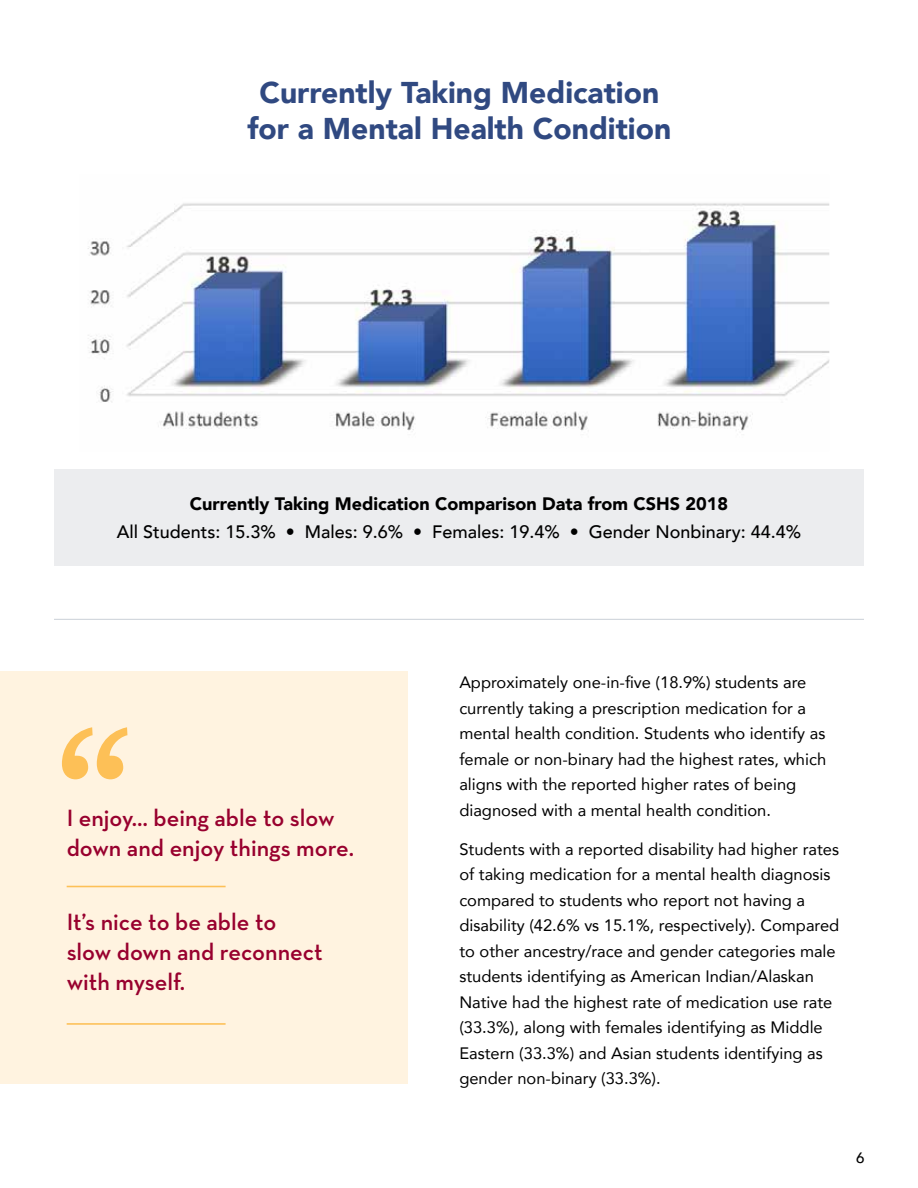
<style>
.page{position:relative;width:918px;height:1188px;background:#fff}
.page>*{position:absolute;margin:0;border:0;box-sizing:border-box;transform-origin:0 0}
.t1{font:210px "Marcia";color:#fdc057}
.t2{font:900 30px/36px "Avenir";color:#304981;text-align:center}
.t3{font:600 24px/30px "Neutraface Text";color:#98002e}
.t4{font:500 18px "Avenir";color:#000}
.t5{font:900 18px "Avenir";color:#000}
.t6{font:16.5px/25.5px "Avenir";color:#000}
.t7{font:500 15px "Avenir";color:#000}
</style>
<div class="page">
<img style="left:88px;top:203px;width:740px;height:228px">
<div style="left:54px;top:469px;width:810px;height:97px;background:#ecedef"></div>
<div style="left:0;top:672px;width:407px;height:412px;background:#fff3e0"></div>
<hr style="left:67px;top:886px;width:159px;height:1px;background:#fdc057">
<hr style="left:67px;top:1023px;width:159px;height:2px;background:#fdc057">
<hr style="left:54px;top:619px;width:810px;height:1px;background:#cad0d7">
<h2 class="t2" style="left:248px;top:74px;width:425px">Currently Taking Medication for a Mental Health Condition</h2>
<p class="t5" style="left:190px;top:488px;width:540px">Currently Taking Medication Comparison Data from CSHS 2018</p>
<p class="t4" style="left:117px;top:517px;width:686px">All Students: 15.3% • Males: 9.6% • Females: 19.4% • Gender Nonbinary: 44.4%</p>
<h1 class="t1" style="left:46px;top:680px;width:95px">“</h1>
<h3 class="t3" style="left:67px;top:803px;width:289px">I enjoy… being able to slow down and enjoy things more.</h3>
<h3 class="t3" style="left:67px;top:907px;width:258px">It’s nice to be able to slow down and reconnect with myself.</h3>
<p class="t6" style="left:459px;top:669px;width:368px">Approximately one-in-five (18.9%) students are currently taking a prescription medication for a mental health condition. Students who identify as female or non-binary had the highest rates, which aligns with the reported higher rates of being diagnosed with a mental health condition.</p>
<p class="t6" style="left:459px;top:836px;width:381px">Students with a reported disability had higher rates of taking medication for a mental health diagnosis compared to students who report not having a disability (42.6% vs 15.1%, respectively). Compared to other ancestry/race and gender categories male students identifying as American Indian/Alaskan Native had the highest rate of medication use rate (33.3%), along with females identifying as Middle Eastern (33.3%) and Asian students identifying as gender non-binary (33.3%).</p>
<p class="t7" style="left:856px;top:1145px;width:10px">6</p>
</div>
